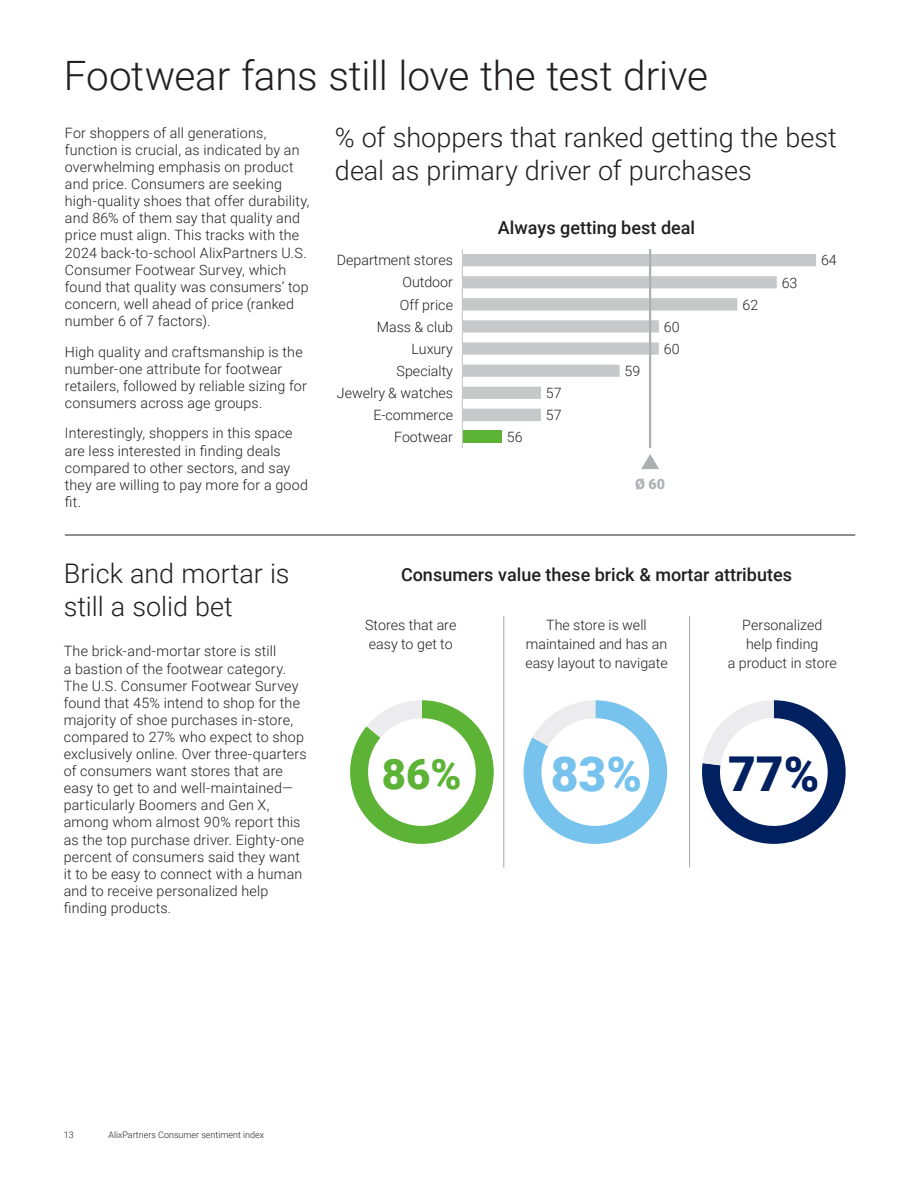
<style>
.page{position:relative;width:918px;height:1188px;background:#fff}
.page>*{position:absolute;margin:0;border:0;box-sizing:border-box;transform-origin:0 0}
.t1{font:900 48px "Roboto";color:#77c3ed}
.t2{font:900 48px "Roboto";color:#002060}
.t3{font:900 42px "Roboto";color:#5cb335}
.t4{font:300 40.5px "Roboto";letter-spacing:-.005em;color:#231f20}
.t5{font:300 27px/32.4px "Roboto";color:#231f20}
.t6{font:500 18px "Roboto";color:#231f20}
.t7{font:300 14.25px/17.1px "Roboto";letter-spacing:.01em;color:#231f20}
.t8{font:900 14.25px "Roboto";color:#adafb2}
.t9{font:300 9px "Roboto";color:#231f20}
</style>
<div class="page">
<hr style="left:65px;top:535px;width:790px;height:1px;background:#231f20">
<div style="left:462px;top:431px;width:40px;height:12px;background:#5cb335"></div>
<svg style="left:463px;top:254px;width:353px;height:167px"></svg>
<hr style="left:462px;top:249px;width:1px;height:199px;background:#c7c8ca">
<svg style="left:641px;top:454px;width:18px;height:15px"></svg>
<hr style="left:649px;top:249px;width:2px;height:199px;background:#adafb2">
<svg style="left:350px;top:700px;width:144px;height:144px"></svg>
<hr style="left:689px;top:616px;width:1px;height:251px;background:#adafb2">
<hr style="left:503px;top:616px;width:1px;height:251px;background:#adafb2">
<svg style="left:524px;top:700px;width:143px;height:144px"></svg>
<svg style="left:702px;top:700px;width:144px;height:144px"></svg>
<p class="t4" style="left:64px;top:47px;width:646px">Footwear fans still love the test drive</p>
<p class="t7" style="left:65px;top:124px;width:246px">For shoppers of all generations, function is crucial, as indicated by an overwhelming emphasis on product and price. Consumers are seeking high-quality shoes that offer durability, and 86% of them say that quality and price must align. This tracks with the 2024 back-to-school AlixPartners U.S.<br>Consumer Footwear Survey, which found that quality was consumers’ top concern, well ahead of price (ranked number 6 of 7 factors).</p>
<p class="t7" style="left:65px;top:342px;width:244px">High quality and craftsmanship is the number-one attribute for footwear retailers, followed by reliable sizing for consumers across age groups.</p>
<p class="t7" style="left:65px;top:424px;width:245px">Interestingly, shoppers in this space are less interested in finding deals compared to other sectors, and say they are willing to pay more for a good fit.</p>
<p class="t5" style="left:335px;top:121px;width:503px">% of shoppers that ranked getting the best deal as primary driver of purchases</p>
<p class="t6" style="left:498px;top:215px;width:199px">Always getting best deal</p>
<p class="t7" style="left:337px;top:249px;width:118px;line-height:22px;text-align:right">Department stores<br>Outdoor<br>Off price<br>Mass &amp; club<br>Luxury<br>Specialty<br>Jewelry &amp; watches<br>E-commerce<br>Footwear</p>
<p class="t7" style="left:821px;top:251px;width:17px">64</p>
<p class="t7" style="left:782px;top:273px;width:17px">63</p>
<p class="t7" style="left:743px;top:296px;width:17px">62</p>
<p class="t7" style="left:664px;top:315px;width:17px;line-height:22px">60<br>60</p>
<p class="t7" style="left:625px;top:362px;width:17px">59</p>
<p class="t7" style="left:546px;top:381px;width:17px;line-height:22px">57<br>57</p>
<p class="t7" style="left:507px;top:428px;width:17px">56</p>
<p class="t8" style="left:635px;top:474px;width:31px">Ø 60</p>
<p class="t5" style="left:64px;top:557px;width:227px">Brick and mortar is still a solid bet</p>
<p class="t7" style="left:64px;top:642px;width:244px">The brick-and-mortar store is still<br>a bastion of the footwear category.<br>The U.S. Consumer Footwear Survey found that 45% intend to shop for the majority of shoe purchases in-store, compared to 27% who expect to shop exclusively online. Over three-quarters of consumers want stores that are easy to get to and well-maintained— particularly Boomers and Gen X, among whom almost 90% report this as the top purchase driver. Eighty-one percent of consumers said they want it to be easy to connect with a human and to receive personalized help finding products.</p>
<p class="t6" style="left:401px;top:562px;width:393px">Consumers value these brick &amp; mortar attributes</p>
<p class="t7" style="left:365px;top:615px;width:93px;line-height:18.9px">Stores that are easy to get to</p>
<p class="t7" style="left:525px;top:615px;width:144px;line-height:18.8px;text-align:center">The store is well maintained and has an easy layout to navigate</p>
<p class="t7" style="left:728px;top:615px;width:111px;line-height:18.8px;text-align:center">Personalized help finding<br>a product in store</p>
<p class="t3" style="left:382px;top:744px;width:81px">86%</p>
<p class="t1" style="left:551px;top:740px;width:93px">83%</p>
<p class="t2" style="left:728px;top:740px;width:93px">77%</p>
<p class="t9" style="left:64px;top:1128px;width:11px">13</p>
<p class="t9" style="left:108px;top:1128px;width:157px">AlixPartners Consumer sentiment index</p>
</div>
